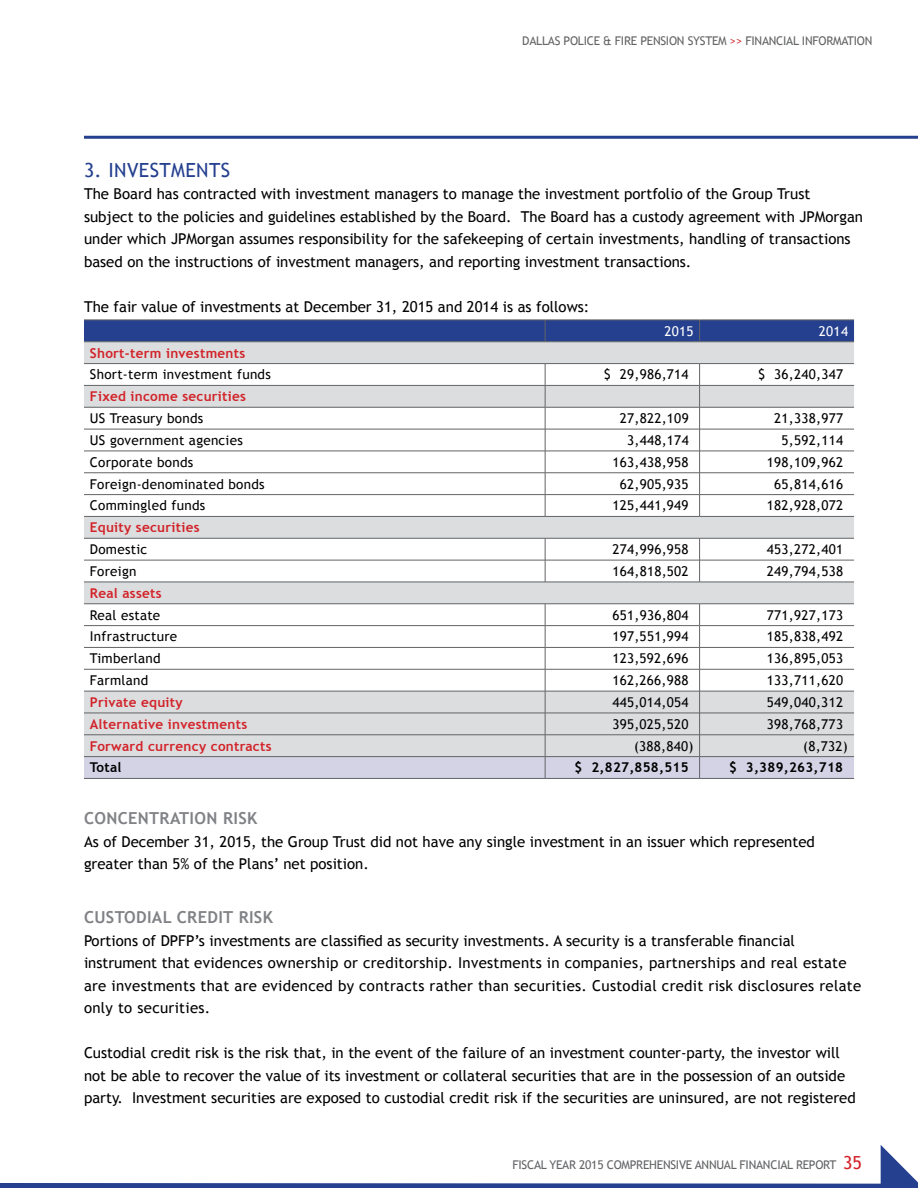
<style>
.page{position:relative;width:918px;height:1188px;background:#fff}
.page>*{position:absolute;margin:0;border:0;box-sizing:border-box;transform-origin:0 0}
.t1{font:19.5px "Trebuchet MS";color:#25408f}
.t2{font:700 16.5px "Trebuchet MS";letter-spacing:.02em;color:#808285}
.t3{font:15px/22.5px "Trebuchet MS";color:#000}
.t4{font:15px/22.5px "Trebuchet MS";letter-spacing:.02em;color:#000}
.t5{font:13.5px "Trebuchet MS";letter-spacing:.02em;color:#000}
.t6{font:700 13.5px "Trebuchet MS";letter-spacing:.02em;color:#d2232a}
.t7{font:700 13.5px "Trebuchet MS";letter-spacing:.02em;color:#000}
.t8{font:13.5px "Trebuchet MS";letter-spacing:.02em;color:#fff}
.t9{font:12px "Trebuchet MS";letter-spacing:-.02em;color:#636466}
.s1{color:#d2232a}
.s2{font-size:18px;color:#d2232a}
</style>
<div class="page">
<svg style="left:0;top:1145px;width:918px;height:43px"></svg>
<svg style="left:84px;top:343px;width:770px;height:261px"></svg>
<hr style="left:84px;top:429px;width:461px;height:1px;background:#636466">
<hr style="left:545px;top:429px;width:154px;height:1px;background:#636466">
<hr style="left:700px;top:429px;width:154px;height:1px;background:#636466">
<hr style="left:84px;top:451px;width:461px;height:1px;background:#636466">
<hr style="left:545px;top:451px;width:154px;height:1px;background:#636466">
<hr style="left:700px;top:451px;width:154px;height:1px;background:#636466">
<hr style="left:84px;top:473px;width:461px;height:1px;background:#636466">
<hr style="left:545px;top:473px;width:154px;height:1px;background:#636466">
<hr style="left:700px;top:473px;width:154px;height:1px;background:#636466">
<hr style="left:84px;top:494px;width:461px;height:1px;background:#636466">
<hr style="left:545px;top:494px;width:154px;height:1px;background:#636466">
<hr style="left:700px;top:494px;width:154px;height:1px;background:#636466">
<hr style="left:84px;top:560px;width:461px;height:1px;background:#636466">
<hr style="left:545px;top:560px;width:154px;height:1px;background:#636466">
<hr style="left:700px;top:560px;width:154px;height:1px;background:#636466">
<hr style="left:84px;top:342px;width:461px;height:1px;background:#636466">
<hr style="left:545px;top:342px;width:155px;height:1px;background:#636466">
<hr style="left:700px;top:342px;width:154px;height:1px;background:#636466">
<hr style="left:84px;top:363px;width:461px;height:1px;background:#636466">
<hr style="left:545px;top:363px;width:155px;height:1px;background:#636466">
<hr style="left:700px;top:363px;width:154px;height:1px;background:#636466">
<hr style="left:84px;top:516px;width:461px;height:1px;background:#636466">
<hr style="left:545px;top:516px;width:155px;height:1px;background:#636466">
<hr style="left:700px;top:516px;width:154px;height:1px;background:#636466">
<hr style="left:84px;top:538px;width:461px;height:1px;background:#636466">
<hr style="left:545px;top:538px;width:155px;height:1px;background:#636466">
<hr style="left:700px;top:538px;width:154px;height:1px;background:#636466">
<hr style="left:84px;top:582px;width:461px;height:1px;background:#636466">
<hr style="left:545px;top:582px;width:155px;height:1px;background:#636466">
<hr style="left:700px;top:582px;width:154px;height:1px;background:#636466">
<hr style="left:84px;top:778px;width:461px;height:1px;background:#636466">
<hr style="left:545px;top:778px;width:155px;height:1px;background:#636466">
<hr style="left:700px;top:778px;width:154px;height:1px;background:#636466">
<hr style="left:84px;top:385px;width:461px;height:1px;background:#636466">
<hr style="left:545px;top:385px;width:154px;height:1px;background:#636466">
<hr style="left:700px;top:385px;width:154px;height:1px;background:#636466">
<hr style="left:84px;top:407px;width:461px;height:1px;background:#636466">
<hr style="left:545px;top:407px;width:154px;height:1px;background:#636466">
<hr style="left:700px;top:407px;width:154px;height:1px;background:#636466">
<svg style="left:84px;top:320px;width:770px;height:22px;background:#29428d"></svg>
<svg style="left:545px;top:364px;width:1px;height:152px"></svg>
<svg style="left:699px;top:364px;width:1px;height:152px"></svg>
<svg style="left:545px;top:538px;width:1px;height:44px"></svg>
<svg style="left:699px;top:538px;width:1px;height:44px"></svg>
<svg style="left:84px;top:604px;width:770px;height:174px"></svg>
<hr style="left:84px;top:136px;width:834px;height:3px;background:#25408f">
<p class="t9" style="left:522px;top:34px;width:15px">Dallas</p>
<p class="t9" style="left:564px;top:34px;width:21px">Police</p>
<p class="t9" style="left:603px;top:34px;width:50px">&amp; Fire Pensi</p>
<p class="t9" style="left:669px;top:34px;width:32px">on System</p>
<p class="t9" style="left:730px;top:34px;width:29px"><span class="s1">&gt;&gt;</span> Financial</p>
<p class="t9" style="left:802px;top:34px;width:32px">informati</p>
<p class="t9" style="left:857px;top:34px;width:15px">on</p>
<h1 class="t1" style="left:84px;top:158px;width:43px">3. Investments</h1>
<p class="t3" style="left:84px;top:183px;width:781px">The Board has contracted with investment managers to manage the investment portfolio of the Group Trust subject to the policies and guidelines established by the Board. The Board has a custody agreement with JPMorgan under which JPMorgan assumes responsibility for the safekeeping of certain investments, handling of transactions based on the instructions of investment managers, and reporting investment transactions.</p>
<p class="t3" style="left:84px;top:295px;width:507px">The fair value of investments at December 31, 2015 and 2014 is as follows:</p>
<p class="t8" style="left:665px;top:323px;width:31px">2015</p>
<p class="t8" style="left:819px;top:323px;width:31px">2014</p>
<p class="t6" style="left:90px;top:344px;width:157px">Short-term investments</p>
<p class="t5" style="left:90px;top:367px;width:182px">Short-term investment funds</p>
<p class="t5" style="left:604px;top:367px;width:86px">$ 29,986,714</p>
<p class="t5" style="left:758px;top:367px;width:86px">$ 36,240,347</p>
<p class="t6" style="left:90px;top:388px;width:158px">Fixed income securities</p>
<p class="t5" style="left:90px;top:410px;width:115px">US Treasury bonds</p>
<p class="t5" style="left:620px;top:410px;width:70px">27,822,109</p>
<p class="t5" style="left:774px;top:410px;width:70px">21,338,977</p>
<p class="t5" style="left:90px;top:432px;width:154px">US government agencies</p>
<p class="t5" style="left:627px;top:432px;width:63px">3,448,174</p>
<p class="t5" style="left:782px;top:432px;width:63px">5,592,114</p>
<p class="t5" style="left:90px;top:454px;width:105px">Corporate bonds</p>
<p class="t5" style="left:612px;top:454px;width:78px">163,438,958</p>
<p class="t5" style="left:767px;top:454px;width:78px">198,109,962</p>
<p class="t5" style="left:90px;top:476px;width:176px">Foreign-denominated bonds</p>
<p class="t5" style="left:620px;top:476px;width:70px">62,905,935</p>
<p class="t5" style="left:774px;top:476px;width:70px">65,814,616</p>
<p class="t5" style="left:90px;top:498px;width:117px">Commingled funds</p>
<p class="t5" style="left:612px;top:498px;width:78px">125,441,949</p>
<p class="t5" style="left:767px;top:498px;width:78px">182,928,072</p>
<p class="t6" style="left:90px;top:519px;width:111px">Equity securities</p>
<p class="t5" style="left:90px;top:541px;width:59px">Domestic</p>
<p class="t5" style="left:612px;top:541px;width:78px">274,996,958</p>
<p class="t5" style="left:767px;top:541px;width:78px">453,272,401</p>
<p class="t5" style="left:90px;top:563px;width:48px">Foreign</p>
<p class="t5" style="left:612px;top:563px;width:78px">164,818,502</p>
<p class="t5" style="left:767px;top:563px;width:78px">249,794,538</p>
<p class="t6" style="left:90px;top:585px;width:73px">Real assets</p>
<p class="t5" style="left:90px;top:607px;width:72px">Real estate</p>
<p class="t5" style="left:612px;top:607px;width:78px">651,936,804</p>
<p class="t5" style="left:767px;top:607px;width:78px">771,927,173</p>
<p class="t5" style="left:90px;top:629px;width:89px">Infrastructure</p>
<p class="t5" style="left:612px;top:629px;width:78px">197,551,994</p>
<p class="t5" style="left:767px;top:629px;width:78px">185,838,492</p>
<p class="t5" style="left:90px;top:651px;width:72px">Timberland</p>
<p class="t5" style="left:612px;top:651px;width:78px">123,592,696</p>
<p class="t5" style="left:767px;top:651px;width:78px">136,895,053</p>
<p class="t5" style="left:90px;top:672px;width:60px">Farmland</p>
<p class="t5" style="left:612px;top:672px;width:78px">162,266,988</p>
<p class="t5" style="left:767px;top:672px;width:78px">133,711,620</p>
<p class="t6" style="left:90px;top:694px;width:94px">Private equity</p>
<p class="t5" style="left:612px;top:694px;width:78px">445,014,054</p>
<p class="t5" style="left:767px;top:694px;width:78px">549,040,312</p>
<p class="t6" style="left:90px;top:716px;width:159px">Alternative investments</p>
<p class="t5" style="left:612px;top:716px;width:78px">395,025,520</p>
<p class="t5" style="left:767px;top:716px;width:78px">398,768,773</p>
<p class="t6" style="left:90px;top:737px;width:183px">Forward currency contracts</p>
<p class="t5" style="left:634px;top:738px;width:61px">(388,840)</p>
<p class="t5" style="left:803px;top:738px;width:46px">(8,732)</p>
<p class="t7" style="left:90px;top:759px;width:33px">Total</p>
<p class="t7" style="left:575px;top:759px;width:116px">$ 2,827,858,515</p>
<p class="t7" style="left:729px;top:759px;width:116px">$ 3,389,263,718</p>
<p class="t2" style="left:84px;top:808px;width:22px">Concentration</p>
<p class="t2" style="left:223px;top:808px;width:35px">Risk</p>
<p class="t3" style="left:84px;top:830px;width:732px">As of December 31, 2015, the Group Trust did not have any single investment in an issuer which represented greater than 5% of the Plans’ net position.</p>
<p class="t2" style="left:84px;top:907px;width:42px">Custodia</p>
<p class="t2" style="left:163px;top:907px;width:35px">l Credit</p>
<p class="t2" style="left:239px;top:907px;width:35px">Risk</p>
<p class="t4" style="left:84px;top:929px;width:779px">Portions of DPFP’s investments are classified as security investments. A security is a transferable financial instrument that evidences ownership or creditorship. Investments in companies, partnerships and real estate are investments that are evidenced by contracts rather than securities. Custodial credit risk disclosures relate only to securities.</p>
<p class="t3" style="left:84px;top:1042px;width:773px">Custodial credit risk is the risk that, in the event of the failure of an investment counter-party, the investor will not be able to recover the value of its investment or collateral securities that are in the possession of an outside party. Investment securities are exposed to custodial credit risk if the securities are uninsured, are not registered</p>
<p class="t9" style="left:512px;top:1158px;width:351px">fiscal year 2015 comprehensive annual financial report <span class="s2">35</span></p>
</div>
